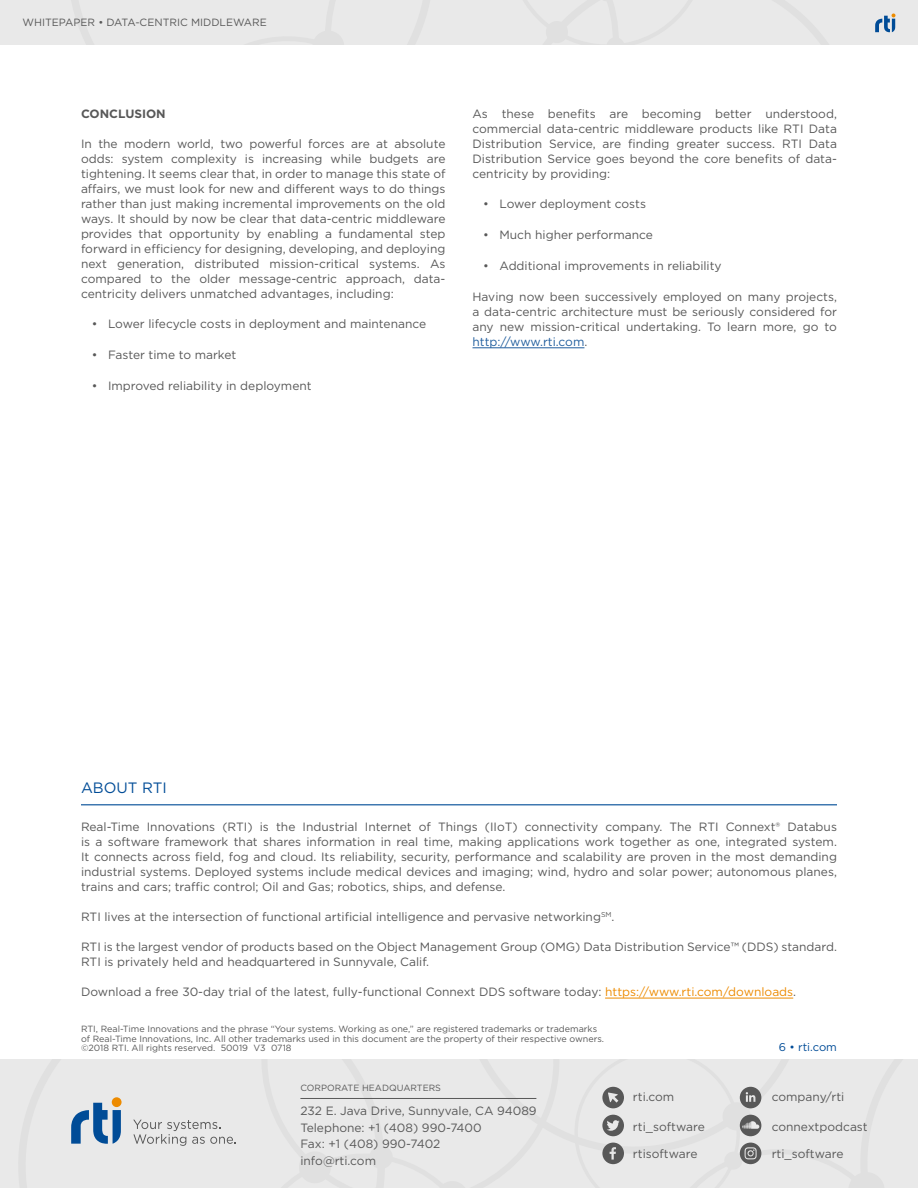
<style>
.page{position:relative;width:918px;height:1188px;background:#fff}
.page>*{position:absolute;margin:0;border:0;box-sizing:border-box;transform-origin:0 0}
.t1{font:15px "Gotham";color:#004c97}
.t2{font:12px/15px "Gotham";color:#585858;text-align:justify}
.t3{font:700 12px "Gotham";color:#585858}
.t4{font:11.25px "Gotham";color:#004c97}
.t5{font:10.5px "Gotham";color:#585858}
.t6{font:9px/9.8px "Gotham";color:#585858}
.s1{color:#215e9e}
.s2{color:#ed8b00}
</style>
<div class="page">
<div style="left:2px;top:1060px;width:131px;height:128px;background:#e9e9e9"></div>
<div style="left:0;top:0;width:918px;height:45px;background:#e9e9e9"></div>
<svg style="left:71px;top:1103px;width:50px;height:41px;background:#7198be"></svg>
<div style="left:112px;top:1097px;width:10px;height:10px;background:#ed8b00;border-radius:50%"></div>
<svg style="left:133px;top:1060px;width:785px;height:128px;background:#e4e4e4"></svg>
<svg style="left:875px;top:13px;width:21px;height:20px"></svg>
<hr style="left:472px;top:348px;width:112px;height:1px;background:#215e9e">
<hr style="left:605px;top:998px;width:188px;height:1px;background:#ed8b00">
<hr style="left:81px;top:804px;width:756px;height:1px;background:#004c97">
<p class="t5" style="left:22px;top:16px;width:100px">WHITEPAPER • Data</p>
<p class="t5" style="left:135px;top:16px;width:35px">-Centric</p>
<p class="t5" style="left:191px;top:16px;width:16px">Midd</p>
<p class="t5" style="left:220px;top:16px;width:16px">leware</p>
<p class="t3" style="left:81px;top:105px;width:11px">CONC</p>
<p class="t3" style="left:118px;top:105px;width:33px">LUSION</p>
<p class="t2" style="left:81px;top:136px;width:366px">In the modern world, two powerful forces are at absolute odds: system complexity is increasing while budgets are tightening. It seems clear that, in order to manage this state of affairs, we must look for new and different ways to do things rather than just making incremental improvements on the old ways. It should by now be clear that data-centric middleware provides that opportunity by enabling a fundamental step forward in efficiency for designing, developing, and deploying next generation, distributed mission-critical systems. As compared to the older message-centric approach, data&shy;centricity delivers unmatched advantages, including:</p>
<p class="t2" style="left:92px;top:316px;width:336px">• Lower lifecycle costs in deployment and maintenance</p>
<p class="t2" style="left:92px;top:347px;width:146px">• Faster time to market</p>
<p class="t2" style="left:92px;top:378px;width:221px">• Improved reliability in deployment</p>
<p class="t2" style="left:472px;top:106px;width:366px">As these benefits are becoming better understood, commercial data-centric middleware products like RTI Data Distribution Service, are finding greater success. RTI Data Distribution Service goes beyond the core benefits of data&shy;centricity by providing:</p>
<p class="t2" style="left:483px;top:196px;width:164px">• Lower deployment costs</p>
<p class="t2" style="left:483px;top:227px;width:171px">• Much higher performance</p>
<p class="t2" style="left:483px;top:258px;width:240px">• Additional improvements in reliability</p>
<p class="t2" style="left:472px;top:289px;width:366px">Having now been successively employed on many projects, a data-centric architecture must be seriously considered for any new mission-critical undertaking. To learn more, go to <span class="s1">http://www.rti.com</span>.</p>
<p class="t1" style="left:81px;top:779px;width:87px">ABOUT RTI</p>
<p class="t2" style="left:81px;top:819px;width:757px">Real-Time Innovations (RTI) is the Industrial Internet of Things (IIoT) connectivity company. The RTI Connext® Databus is a software framework that shares information in real time, making applications work together as one, integrated system.<br>It connects across field, fog and cloud. Its reliability, security, performance and scalability are proven in the most demanding industrial systems. Deployed systems include medical devices and imaging; wind, hydro and solar power; autonomous planes, trains and cars; traffic control; Oil and Gas; robotics, ships, and defense.</p>
<p class="t2" style="left:81px;top:909px;width:535px">RTI lives at the intersection of functional artificial intelligence and pervasive networking<sup>SM</sup>.</p>
<p class="t2" style="left:81px;top:939px;width:758px">RTI is the largest vendor of products based on the Object Management Group (OMG) Data Distribution Service™ (DDS) standard.<br>RTI is privately held and headquartered in Sunnyvale, Calif.</p>
<p class="t2" style="left:81px;top:984px;width:717px">Download a free 30-day trial of the latest, fully-functional Connext DDS software today: <span class="s2">https://www.rti.com/downloads</span>.</p>
<p class="t6" style="left:81px;top:1024px;width:525px">RTI, Real-Time Innovations and the phrase “Your systems. Working as one,” are registered trademarks or trademarks of Real-Time Innovations, Inc. All other trademarks used in this document are the property of their respective owners. ©2018 RTI. All rights reserved. 50019 V3 0718</p>
<p class="t6" style="left:300px;top:1083px;width:142px">CORPORATE HEADQUARTERS</p>
<p class="t2" style="left:300px;top:1103px;width:238px;line-height:16.5px;text-align:left">232 E. Java Drive, Sunnyvale, CA 94089<br>Telephone: +1 (408) 990-7400<br>Fax: +1 (408) 990-7402<br>info@rti.com</p>
<p class="t2" style="left:633px;top:1089px;width:43px">rti.com</p>
<p class="t2" style="left:633px;top:1119px;width:73px">rti_software</p>
<p class="t2" style="left:633px;top:1146px;width:66px">rtisoftware</p>
<p class="t4" style="left:779px;top:1040px;width:60px">6 • rti.com</p>
<p class="t2" style="left:772px;top:1089px;width:74px">company/rti</p>
<p class="t2" style="left:772px;top:1119px;width:97px">connextpodcast</p>
<p class="t2" style="left:772px;top:1146px;width:73px">rti_software</p>
</div>
